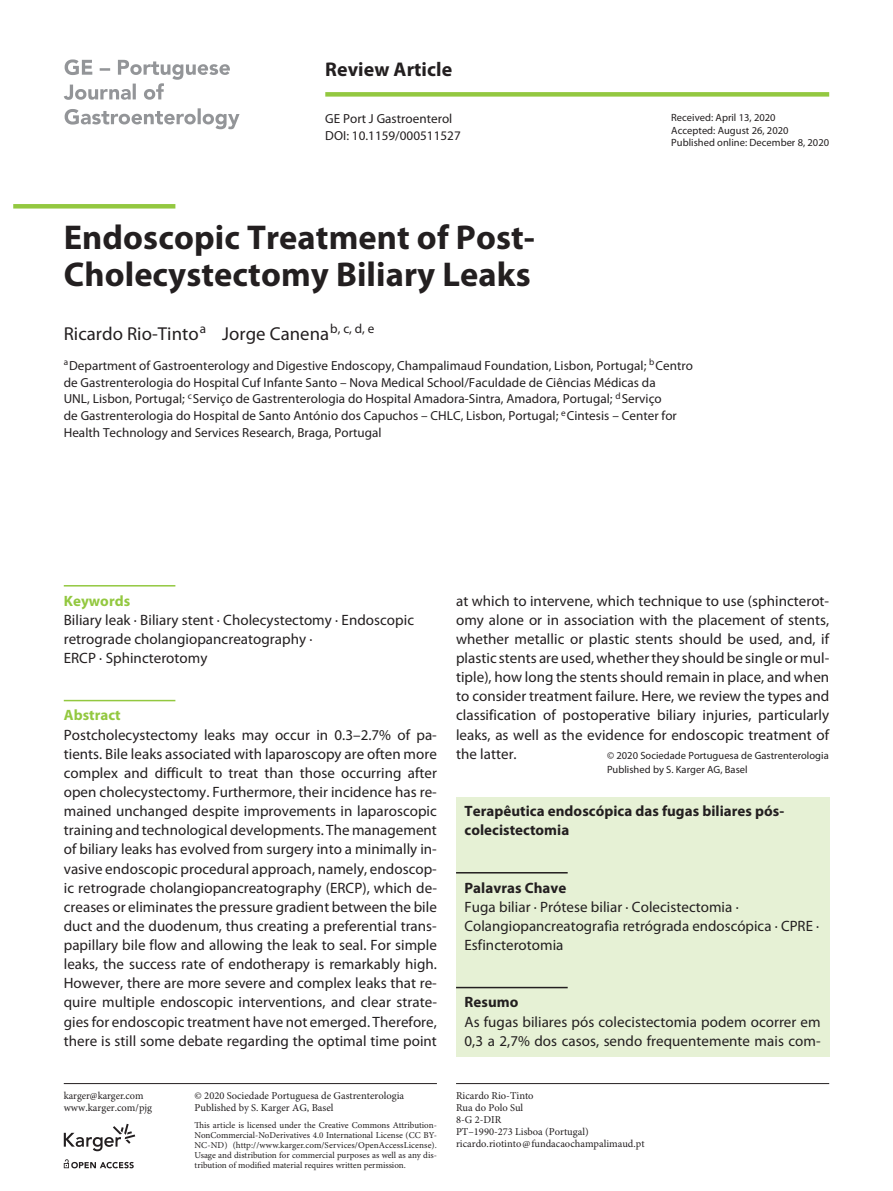
<style>
.page{position:relative;width:893px;height:1191px;background:#fff}
.page>*{position:absolute;margin:0;border:0;box-sizing:border-box;transform-origin:0 0}
.t1{font:700 34.5px/37.5px "Myriad Pro";letter-spacing:.005em;color:#231f20}
.t2{font:700 19.8px "Myriad Pro";letter-spacing:.005em;color:#231f20}
.t3{font:18.75px "Myriad Pro";letter-spacing:.005em;color:#231f20}
.t4{font:15px/19px "Myriad Pro";letter-spacing:.005em;color:#231f20}
.t5{font:700 15px/19.2px "Myriad Pro";letter-spacing:.005em;color:#231f20}
.t6{font:700 15px "Myriad Pro";letter-spacing:.005em;color:#93c840}
.t7{font:13.2px/17px "Myriad Pro";letter-spacing:.005em;color:#231f20}
.t8{font:10.5px/12px "Minion Pro";color:#231f20}
.t9{font:10.5px/12.8px "Myriad Pro";letter-spacing:.005em;color:#231f20}
.t10{font:9px/10.2px "Minion Pro";color:#231f20;text-align:justify}
</style>
<div class="page">
<hr style="left:64px;top:1083px;width:373px;height:1px;background:#231f20">
<div style="left:325px;top:92px;width:504px;height:5px;background:#93c840"></div>
<hr style="left:456px;top:1083px;width:373px;height:1px;background:#231f20">
<div style="left:456px;top:797px;width:373px;height:259px;background:#e6f1d5"></div>
<hr style="left:13px;top:204px;width:162px;height:4px;background:#93c840">
<svg style="left:65px;top:108px;width:175px;height:21px"></svg>
<svg style="left:64px;top:59px;width:166px;height:41px"></svg>
<hr style="left:64px;top:585px;width:111px;height:1px;background:#93c840">
<hr style="left:64px;top:700px;width:111px;height:1px;background:#93c840">
<hr style="left:456px;top:872px;width:112px;height:1px;background:#231f20">
<hr style="left:456px;top:986px;width:112px;height:2px;background:#231f20">
<svg style="left:64px;top:1159px;width:70px;height:9px"></svg>
<svg style="left:64px;top:1123px;width:71px;height:28px"></svg>
<h2 class="t2" style="left:325px;top:58px;width:128px">Review Article</h2>
<p class="t7" style="left:325px;top:110px;width:129px">GE Port J Gastroenterol</p>
<p class="t7" style="left:325px;top:127px;width:137px">DOI: 10.1159/000511527</p>
<p class="t9" style="left:671px;top:111px;width:159px">Received: April 13, 2020<br>Accepted: August 26, 2020<br>Published online: December 8, 2020</p>
<h1 class="t1" style="left:64px;top:219px;width:473px">Endoscopic Treatment of Post-<br>Cholecystectomy Biliary Leaks</h1>
<p class="t3" style="left:64px;top:323px;width:312px">Ricardo Rio-Tinto<sup>a</sup> Jorge Canena<sup>b,</sup> <sup>c,</sup> <sup>d,</sup> <sup>e</sup></p>
<p class="t7" style="left:64px;top:357px;width:631px"><sup>a</sup>Department of Gastroenterology and Digestive Endoscopy, Champalimaud Foundation, Lisbon, Portugal; <sup>b</sup>Centro de Gastrenterologia do Hospital Cuf Infante Santo – Nova Medical School/Faculdade de Ciências Médicas da<br>UNL, Lisbon, Portugal; <sup>c</sup>Serviço de Gastrenterologia do Hospital Amadora-Sintra, Amadora, Portugal; <sup>d</sup>Serviço<br>de Gastrenterologia do Hospital de Santo António dos Capuchos – CHLC, Lisbon, Portugal; <sup>e</sup>Cintesis – Center for Health Technology and Services Research, Braga, Portugal</p>
<p class="t6" style="left:64px;top:592px;width:68px">Keywords</p>
<p class="t4" style="left:64px;top:610px;width:352px">Biliary leak · Biliary stent · Cholecystectomy · Endoscopic retrograde cholangiopancreatography ·<br>ERCP · Sphincterotomy</p>
<p class="t6" style="left:64px;top:707px;width:59px">Abstract</p>
<p class="t4" style="left:64px;top:725px;width:375px;text-align:justify">Postcholecystectomy leaks may occur in 0.3–2.7% of pa&shy;tients. Bile leaks associated with laparoscopy are often more complex and difficult to treat than those occurring after open cholecystectomy. Furthermore, their incidence has re&shy;mained unchanged despite improvements in laparoscopic training and technological developments. The management of biliary leaks has evolved from surgery into a minimally in&shy;vasive endoscopic procedural approach, namely, endoscop&shy;ic retrograde cholangiopancreatography (ERCP), which de&shy;creases or eliminates the pressure gradient between the bile duct and the duodenum, thus creating a preferential trans&shy;papillary bile flow and allowing the leak to seal. For simple leaks, the success rate of endotherapy is remarkably high.<br>However, there are more severe and complex leaks that re&shy;quire multiple endoscopic interventions, and clear strate&shy;gies for endoscopic treatment have not emerged. Therefore, there is still some debate regarding the optimal time point</p>
<p class="t8" style="left:64px;top:1089px;width:90px;line-height:12.8px">karger@karger.com www.karger.com/pjg</p>
<p class="t8" style="left:195px;top:1089px;width:211px">© 2020 Sociedade Portuguesa de Gastrenterologia<br>Published by S. Karger AG, Basel</p>
<p class="t10" style="left:195px;top:1120px;width:244px">This article is licensed under the Creative Commons Attribution-NonCommercial-NoDerivatives 4.0 International License (CC BY-NC-ND) (http://www.karger.com/Services/OpenAccessLicense).<br>Usage and distribution for commercial purposes as well as any dis&shy;tribution of modified material requires written permission.</p>
<p class="t4" style="left:456px;top:591px;width:375px;text-align:justify">at which to intervene, which technique to use (sphincterot&shy;omy alone or in association with the placement of stents, whether metallic or plastic stents should be used, and, if plastic stents are used, whether they should be single or mul&shy;tiple), how long the stents should remain in place, and when to consider treatment failure. Here, we review the types and classification of postoperative biliary injuries, particularly leaks, as well as the evidence for endoscopic treatment of the latter.</p>
<p class="t9" style="left:607px;top:748px;width:223px;line-height:14.7px">© 2020 Sociedade Portuguesa de Gastrenterologia<br>Published by S. Karger AG, Basel</p>
<p class="t5" style="left:465px;top:801px;width:321px">Terapêutica endoscópica das fugas biliares pós&shy;colecistectomia</p>
<p class="t5" style="left:465px;top:878px;width:103px">Palavras Chave</p>
<p class="t4" style="left:465px;top:897px;width:356px">Fuga biliar · Prótese biliar · Colecistectomia ·<br>Colangiopancreatografia retrógrada endoscópica · CPRE ·<br>Esfincterotomia</p>
<p class="t5" style="left:465px;top:993px;width:55px">Resumo</p>
<p class="t4" style="left:465px;top:1012px;width:358px">As fugas biliares pós colecistectomia podem ocorrer em<br>0,3 a 2,7% dos casos, sendo frequentemente mais com-</p>
<p class="t8" style="left:456px;top:1089px;width:190px">Ricardo Rio-Tinto<br>Rua do Polo Sul<br>8-G 2-DIR<br>PT–1990-273 Lisboa (Portugal) ricardo.riotinto@fundacaochampalimaud.pt</p>
</div>
